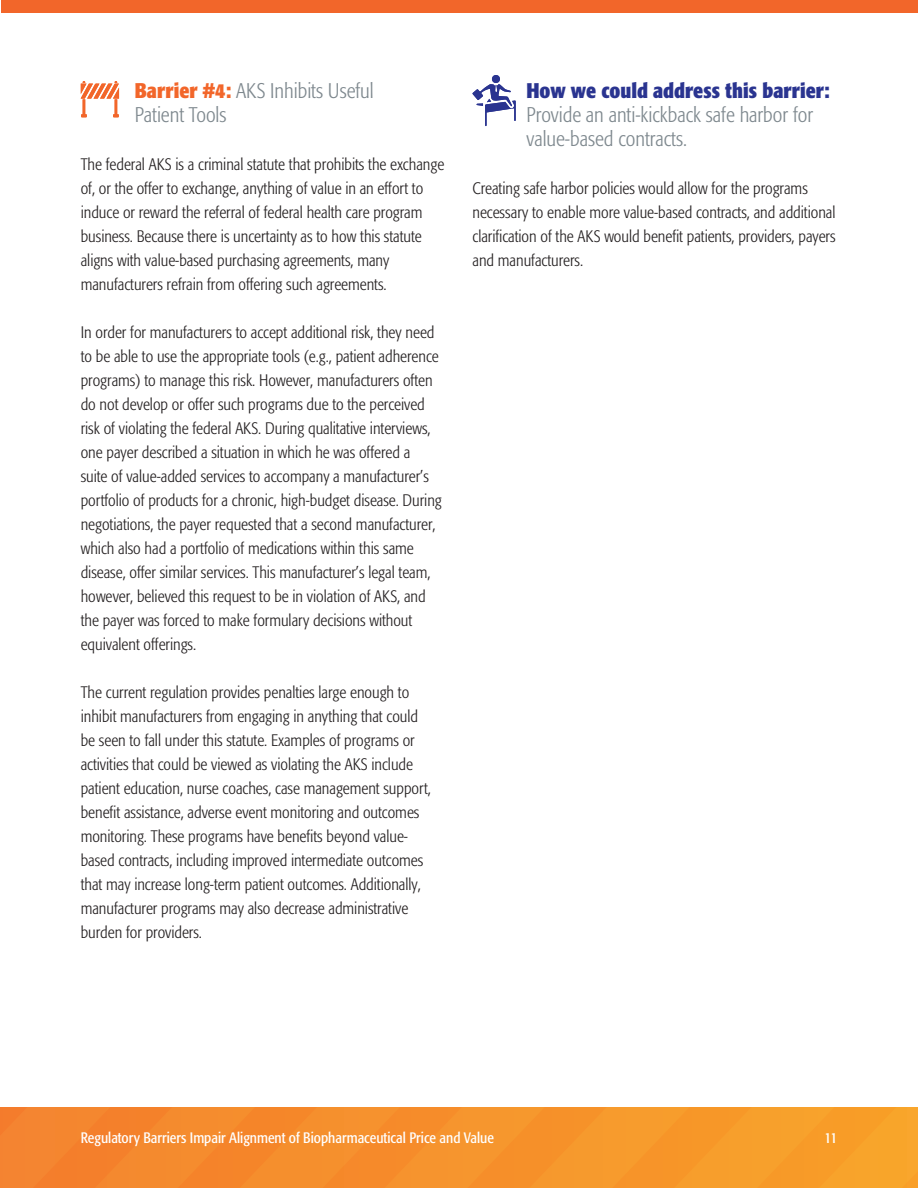
<style>
.page{position:relative;width:918px;height:1188px;background:#fff}
.page>*{position:absolute;margin:0;border:0;box-sizing:border-box;transform-origin:0 0}
.t1{font:300 condensed 21px/24px "Formata";color:#7e888e}
.t2{font:300 condensed 16.5px/24px "Formata";color:#231f20}
.t3{font:condensed 15px "Formata";color:#fff}
.s1{font-weight:700;color:#f2662a}
.s2{font-weight:700;color:#2a3490}
</style>
<div class="page">
<svg style="left:0;top:1107px;width:918px;height:81px;background:#f5912b"></svg>
<div style="left:1px;top:0;width:917px;height:14px;background:#f2662a"></div>
<div style="left:492px;top:75px;width:8px;height:8px;background:#2a3490;border-radius:50%"></div>
<svg style="left:472px;top:84px;width:44px;height:42px"></svg>
<svg style="left:81px;top:81px;width:38px;height:36px"></svg>
<h3 class="t1" style="left:135px;top:79px;width:241px"><span class="s1">Barrier #4:</span> AKS Inhibits Useful<br>Patient Tools</h3>
<p class="t2" style="left:81px;top:152px;width:365px">The federal AKS is a criminal statute that prohibits the exchange of, or the offer to exchange, anything of value in an effort to induce or reward the referral of federal health care program business. Because there is uncertainty as to how this statute aligns with value-based purchasing agreements, many manufacturers refrain from offering such agreements.</p>
<p class="t2" style="left:81px;top:320px;width:363px">In order for manufacturers to accept additional risk, they need to be able to use the appropriate tools (e.g., patient adherence programs) to manage this risk. However, manufacturers often do not develop or offer such programs due to the perceived risk of violating the federal AKS. During qualitative interviews, one payer described a situation in which he was offered a<br>suite of value-added services to accompany a manufacturer’s portfolio of products for a chronic, high-budget disease. During negotiations, the payer requested that a second manufacturer, which also had a portfolio of medications within this same disease, offer similar services. This manufacturer’s legal team, however, believed this request to be in violation of AKS, and the payer was forced to make formulary decisions without equivalent offerings.</p>
<p class="t2" style="left:81px;top:680px;width:352px">The current regulation provides penalties large enough to inhibit manufacturers from engaging in anything that could be seen to fall under this statute. Examples of programs or activities that could be viewed as violating the AKS include patient education, nurse coaches, case management support, benefit assistance, adverse event monitoring and outcomes monitoring. These programs have benefits beyond value&shy;based contracts, including improved intermediate outcomes that may increase long-term patient outcomes. Additionally, manufacturer programs may also decrease administrative burden for providers.</p>
<p class="t1" style="left:526px;top:79px;width:305px"><span class="s2">How we could address this barrier:<br></span>Provide an anti-kickback safe harbor for value-based contracts.</p>
<p class="t2" style="left:472px;top:176px;width:365px">Creating safe harbor policies would allow for the programs necessary to enable more value-based contracts, and additional clarification of the AKS would benefit patients, providers, payers and manufacturers.</p>
<p class="t3" style="left:81px;top:1129px;width:415px">Regulatory Barriers Impair Alignment of Biopharmaceutical Price and Value</p>
<p class="t3" style="left:825px;top:1129px;width:14px">11</p>
</div>
